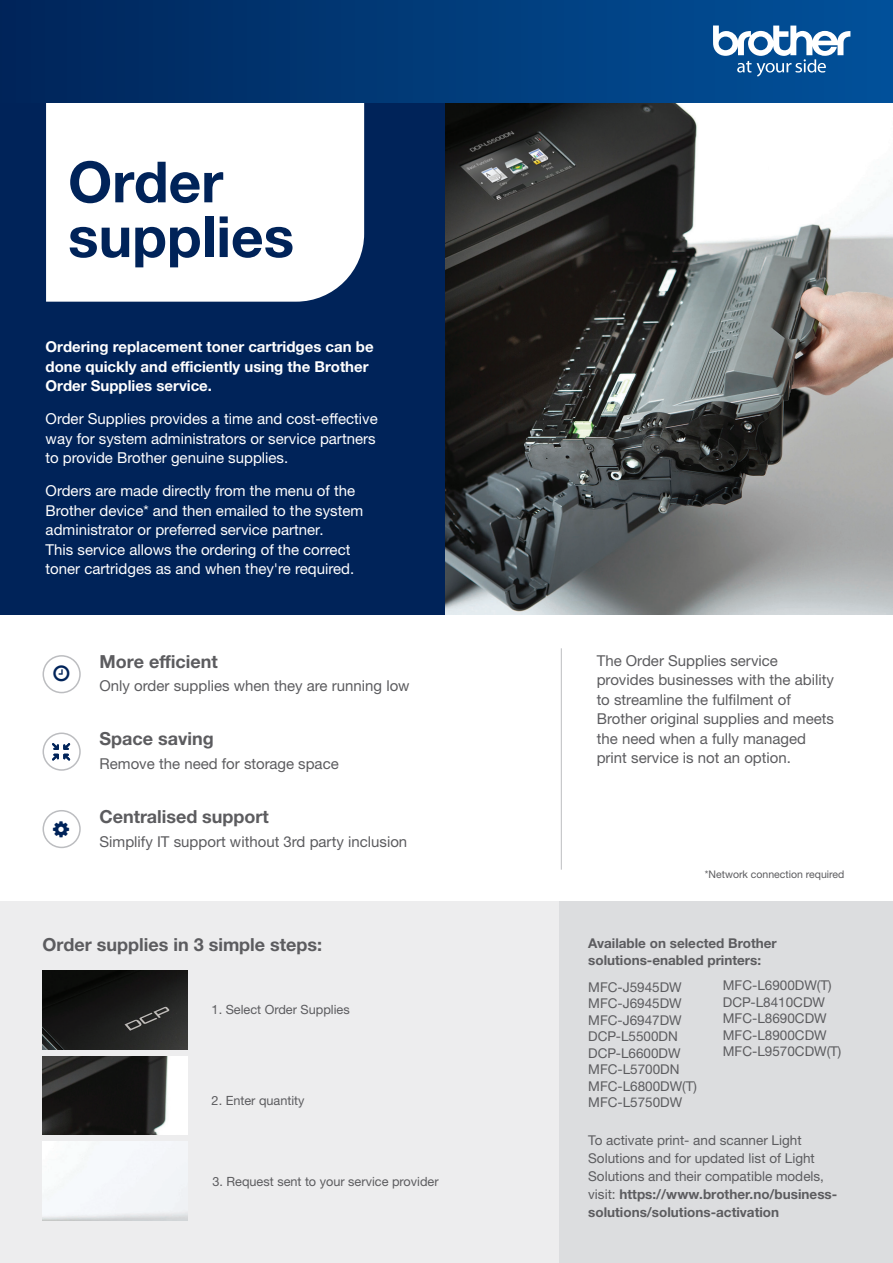
<style>
.page{position:relative;width:893px;height:1263px;background:#fff}
.page>*{position:absolute;margin:0;border:0;box-sizing:border-box;transform-origin:0 0}
.t1{font:700 56.85px/54.8px "Helvetica Neue LTW1 G";color:#002359}
.t2{font:700 18px "Helvetica Neue LTW1 G";color:#5c5c5f}
.t3{font:15px/19.5px "Helvetica Neue LTW1 G";color:#fff}
.t4{font:15px/19.5px "Helvetica Neue LTW1 G";color:#5c5c5f}
.t5{font:700 15px/19.5px "Helvetica Neue LTW1 G";color:#fff}
.t6{font:13.5px/16.5px "Helvetica Neue LTW1 G";color:#5c5c5f}
.t7{font:700 13.5px/16.5px "Helvetica Neue LTW1 G";color:#5c5c5f}
.t8{font:12.75px "Helvetica Neue LTW1 G";color:#5c5c5f}
.t9{font:10.5px "Helvetica Neue LTW1 G";color:#5c5c5f}
.s1{font-weight:700}
</style>
<div class="page">
<div style="left:0;top:901px;width:561px;height:362px;background:#ededee"></div>
<div style="left:559px;top:901px;width:334px;height:362px;background:#dcdddf"></div>
<div style="left:43px;top:810px;width:38px;height:38px;border:2px solid #bcbdc0;border-radius:50%"></div>
<div style="left:0;top:94px;width:445px;height:521px;background:#002359"></div>
<div style="left:46px;top:102px;width:318px;height:200px;background:#fff"></div>
<img style="left:445px;top:102px;width:448px;height:513px">
<div style="left:0;top:0;width:893px;height:102px;background:linear-gradient(to right,#002559,#01529b)"></div>
<svg style="left:713px;top:26px;width:137px;height:51px"></svg>
<div style="left:43px;top:655px;width:38px;height:38px;border:2px solid #bcbdc0;border-radius:50%"></div>
<div style="left:43px;top:732px;width:38px;height:39px;border:2px solid #bcbdc0;border-radius:50%"></div>
<hr style="left:561px;top:648px;width:1px;height:222px;background:#bcbdc0">
<img style="left:43px;top:971px;width:144px;height:78px">
<img style="left:43px;top:1056px;width:144px;height:79px">
<img style="left:43px;top:1142px;width:144px;height:78px">
<svg style="left:52px;top:743px;width:18px;height:18px"></svg>
<p class="t1" style="left:68px;top:154px;width:228px">Order supplies</p>
<p class="t5" style="left:46px;top:337px;width:330px">Ordering replacement toner cartridges can be done quickly and efficiently using the Brother<br>Order Supplies service.</p>
<p class="t3" style="left:46px;top:409px;width:334px">Order Supplies provides a time and cost-effective way for system administrators or service partners to provide Brother genuine supplies.</p>
<p class="t3" style="left:46px;top:481px;width:319px">Orders are made directly from the menu of the<br>Brother device* and then emailed to the system administrator or preferred service partner.</p>
<p class="t3" style="left:46px;top:540px;width:310px">This service allows the ordering of the correct toner cartridges as and when they're required.</p>
<p class="t2" style="left:100px;top:650px;width:120px">More efficient</p>
<p class="t4" style="left:100px;top:675px;width:312px">Only order supplies when they are running low</p>
<p class="t2" style="left:100px;top:728px;width:116px">Space saving</p>
<p class="t4" style="left:100px;top:753px;width:241px">Remove the need for storage space</p>
<p class="t2" style="left:100px;top:805px;width:171px">Centralised support</p>
<p class="t4" style="left:100px;top:831px;width:309px">Simplify IT support without 3rd party inclusion</p>
<p class="t2" style="left:43px;top:934px;width:281px">Order supplies in 3 simple steps:</p>
<p class="t8" style="left:212px;top:1001px;width:140px">1. Select Order Supplies</p>
<p class="t8" style="left:212px;top:1092px;width:95px">2. Enter quantity</p>
<p class="t8" style="left:212px;top:1173px;width:228px">3. Request sent to your service provider</p>
<p class="t4" style="left:597px;top:651px;width:239px">The Order Supplies service provides businesses with the ability to streamline the fulfilment of<br>Brother original supplies and meets the need when a fully managed print service is not an option.</p>
<p class="t9" style="left:705px;top:868px;width:141px">*Network connection required</p>
<p class="t7" style="left:588px;top:935px;width:190px">Available on selected Brother solutions-enabled printers:</p>
<p class="t6" style="left:588px;top:978px;width:95px">MFC-J5945DW</p>
<p class="t6" style="left:588px;top:995px;width:95px">MFC-J6945DW</p>
<p class="t6" style="left:588px;top:1011px;width:95px">MFC-J6947DW</p>
<p class="t6" style="left:588px;top:1028px;width:94px">DCP-L5500DN<br>DCP-L6600DW</p>
<p class="t6" style="left:588px;top:1061px;width:110px">MFC-L5700DN<br>MFC-L6800DW(T)</p>
<p class="t6" style="left:588px;top:1094px;width:96px">MFC-L5750DW</p>
<p class="t6" style="left:723px;top:977px;width:110px">MFC-L6900DW(T)</p>
<p class="t6" style="left:723px;top:994px;width:105px">DCP-L8410CDW<br>MFC-L8690CDW</p>
<p class="t6" style="left:723px;top:1027px;width:120px">MFC-L8900CDW<br>MFC-L9570CDW(T)</p>
<p class="t6" style="left:588px;top:1131px;width:251px;line-height:18px">To activate print- and scanner Light Solutions and for updated list of Light Solutions and their compatible models, visit: <span class="s1">https://www.brother.no/business&shy;solutions/solutions-activation</span></p>
</div>
